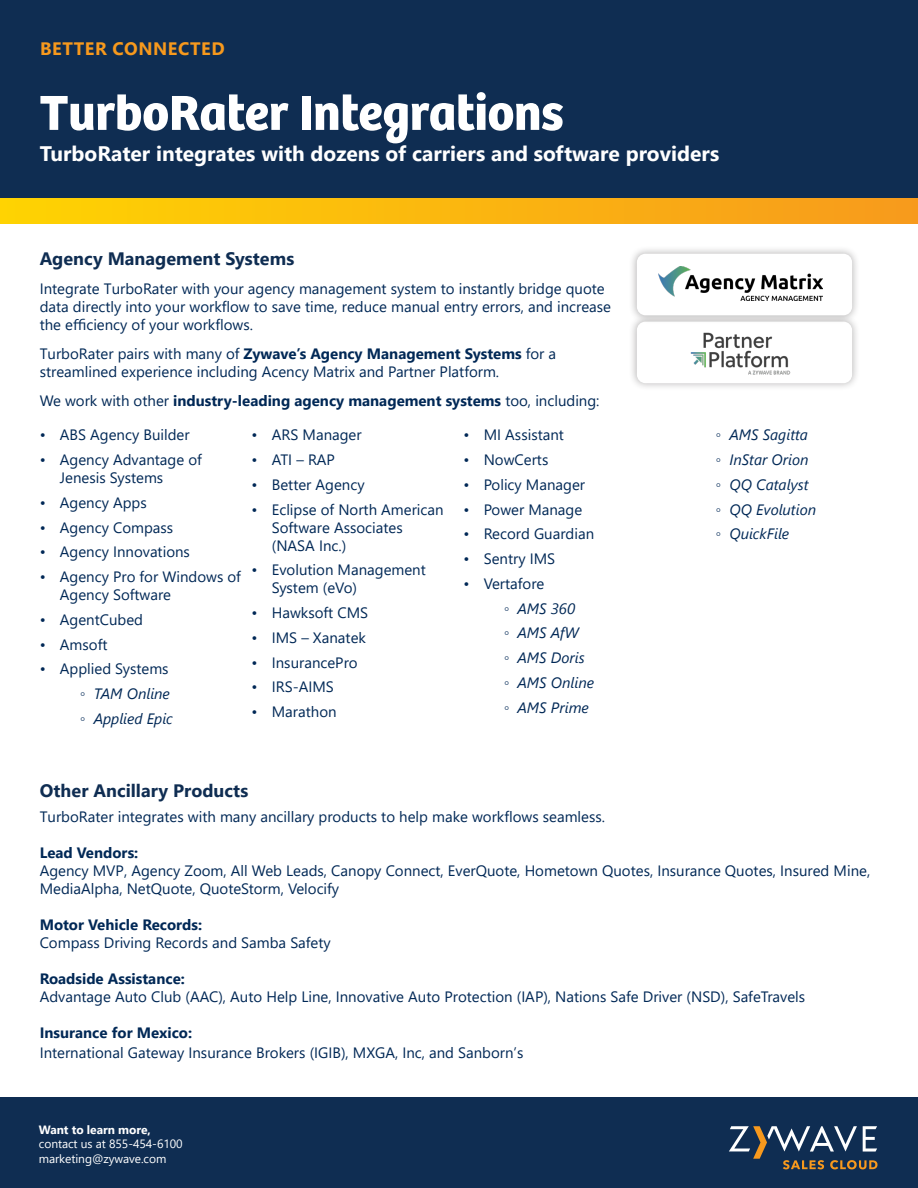
<style>
.page{position:relative;width:918px;height:1188px;background:#fff}
.page>*{position:absolute;margin:0;border:0;box-sizing:border-box;transform-origin:0 0}
.t1{font:700 51px "Bree";letter-spacing:-.01em;color:#fff}
.Paragraph_Style_1{font:700 21px "Segoe UI";color:#fff}
.t2{font:700 18px "Segoe UI";color:#0f2d52}
.t3{font:700 18px "Segoe UI";letter-spacing:.035em;color:#f7991d}
.Paragraph_Style_1-2{font:15px/18px "Segoe UI";color:#002856}
.Paragraph_Style_1-3{font:700 15px "Segoe UI";color:#002856}
.t4{font:italic 15px "Segoe UI";color:#002856}
.Paragraph_Style_1-4{font:12px "Segoe UI";letter-spacing:-.005em;color:#fff}
.Paragraph_Style_1-5{font:700 12px "Segoe UI";letter-spacing:-.005em;color:#fff}
.s1{font-weight:700}
.s2{font-weight:400}
</style>
<div class="page">
<div style="left:629px;top:313px;width:231px;height:79px;background:#231f20;opacity:.35"></div>
<div style="left:637px;top:322px;width:215px;height:61px;background:#fff;border-radius:9px"></div>
<div style="left:629px;top:245px;width:231px;height:79px;background:#231f20;opacity:.35"></div>
<div style="left:637px;top:254px;width:215px;height:61px;background:#fff;border-radius:9px"></div>
<div style="left:0;top:0;width:918px;height:211px;background:#0f2d52"></div>
<div style="left:0;top:1097px;width:918px;height:91px;background:#0f2d52"></div>
<svg style="left:729px;top:1126px;width:148px;height:43px"></svg>
<img style="left:659px;top:266px;width:164px;height:35px">
<img style="left:690px;top:332px;width:101px;height:43px">
<div style="left:0;top:199px;width:918px;height:24px;background:linear-gradient(to right,#ffd302,#f79a1c)"></div>
<p class="t3" style="left:40px;top:31px;width:186px">BETTER CONNECTED</p>
<p class="t1" style="left:40px;top:73px;width:525px">TurboRater Integrations</p>
<p class="Paragraph_Style_1" style="left:40px;top:134px;width:681px">TurboRater integrates with dozens of carriers and software providers</p>
<p class="t2" style="left:40px;top:242px;width:256px">Agency Management Systems</p>
<p class="Paragraph_Style_1-2" style="left:40px;top:278px;width:573px">Integrate TurboRater with your agency management system to instantly bridge quote data directly into your workflow to save time, reduce manual entry errors, and increase the efficiency of your workflows.</p>
<p class="Paragraph_Style_1-2" style="left:40px;top:343px;width:518px">TurboRater pairs with many of <span class="s1">Zywave’s Agency Management Systems</span> for a streamlined experience including Acency Matrix and Partner Platform.</p>
<p class="Paragraph_Style_1-3" style="left:40px;top:386px;width:561px"><span class="s2">We work with other</span> industry-leading agency management systems <span class="s2">too, including:</span></p>
<p class="Paragraph_Style_1-2" style="left:40px;top:425px;width:151px">• ABS Agency Builder</p>
<p class="Paragraph_Style_1-2" style="left:60px;top:449px;width:143px;text-indent:-20px">• Agency Advantage of<br>Jenesis Systems</p>
<p class="Paragraph_Style_1-2" style="left:40px;top:492px;width:109px">• Agency Apps</p>
<p class="Paragraph_Style_1-2" style="left:40px;top:517px;width:135px">• Agency Compass</p>
<p class="Paragraph_Style_1-2" style="left:40px;top:542px;width:152px">• Agency Innovations</p>
<p class="Paragraph_Style_1-2" style="left:60px;top:566px;width:183px;text-indent:-20px">• Agency Pro for Windows of<br>Agency Software</p>
<p class="Paragraph_Style_1-2" style="left:40px;top:609px;width:105px">• AgentCubed</p>
<p class="Paragraph_Style_1-2" style="left:40px;top:634px;width:69px">• Amsoft</p>
<p class="Paragraph_Style_1-2" style="left:40px;top:659px;width:130px">• Applied Systems</p>
<p class="t4" style="left:80px;top:680px;width:91px">◦ TAM Online</p>
<p class="t4" style="left:80px;top:704px;width:94px">◦ Applied Epic</p>
<p class="Paragraph_Style_1-2" style="left:252px;top:425px;width:112px">• ARS Manager</p>
<p class="Paragraph_Style_1-2" style="left:252px;top:449px;width:85px">• ATI – RAP</p>
<p class="Paragraph_Style_1-2" style="left:252px;top:474px;width:115px">• Better Agency</p>
<p class="Paragraph_Style_1-2" style="left:272px;top:499px;width:173px;text-indent:-20px">• Eclipse of North American<br>Software Associates (NASA Inc.)</p>
<p class="Paragraph_Style_1-2" style="left:272px;top:560px;width:156px;text-indent:-20px">• Evolution Management<br>System (eVo)</p>
<p class="Paragraph_Style_1-2" style="left:252px;top:602px;width:118px">• Hawksoft CMS</p>
<p class="Paragraph_Style_1-2" style="left:252px;top:627px;width:116px">• IMS – Xanatek</p>
<p class="Paragraph_Style_1-2" style="left:252px;top:652px;width:108px">• InsurancePro</p>
<p class="Paragraph_Style_1-2" style="left:252px;top:677px;width:84px">• IRS-AIMS</p>
<p class="Paragraph_Style_1-2" style="left:252px;top:701px;width:87px">• Marathon</p>
<p class="Paragraph_Style_1-2" style="left:464px;top:425px;width:102px">• MI Assistant</p>
<p class="Paragraph_Style_1-2" style="left:464px;top:449px;width:86px">• NowCerts</p>
<p class="Paragraph_Style_1-2" style="left:464px;top:474px;width:123px">• Policy Manager</p>
<p class="Paragraph_Style_1-2" style="left:464px;top:499px;width:120px">• Power Manage</p>
<p class="Paragraph_Style_1-2" style="left:464px;top:524px;width:132px">• Record Guardian</p>
<p class="Paragraph_Style_1-2" style="left:464px;top:548px;width:93px">• Sentry IMS</p>
<p class="Paragraph_Style_1-2" style="left:464px;top:573px;width:82px">• Vertafore</p>
<p class="t4" style="left:504px;top:594px;width:73px">◦ AMS 360</p>
<p class="t4" style="left:504px;top:619px;width:76px">◦ AMS AfW</p>
<p class="t4" style="left:504px;top:644px;width:82px">◦ AMS Doris</p>
<p class="t4" style="left:504px;top:668px;width:92px">◦ AMS Online</p>
<p class="t4" style="left:504px;top:693px;width:86px">◦ AMS Prime</p>
<p class="t4" style="left:716px;top:421px;width:94px">◦ AMS Sagitta</p>
<p class="t4" style="left:716px;top:446px;width:94px">◦ InStar Orion</p>
<p class="t4" style="left:716px;top:470px;width:94px">◦ QQ Catalyst</p>
<p class="t4" style="left:716px;top:495px;width:102px">◦ QQ Evolution</p>
<p class="t4" style="left:716px;top:520px;width:75px">◦ QuickFile</p>
<p class="t2" style="left:40px;top:774px;width:210px">Other Ancillary Products</p>
<p class="Paragraph_Style_1-2" style="left:40px;top:806px;width:567px">TurboRater integrates with many ancillary products to help make workflows seamless.</p>
<p class="Paragraph_Style_1-3" style="left:40px;top:839px;width:100px">Lead Vendors:</p>
<p class="Paragraph_Style_1-2" style="left:40px;top:860px;width:832px">Agency MVP, Agency Zoom, All Web Leads, Canopy Connect, EverQuote, Hometown Quotes, Insurance Quotes, Insured Mine,<br>MediaAlpha, NetQuote, QuoteStorm, Velocify</p>
<p class="Paragraph_Style_1-3" style="left:40px;top:911px;width:164px">Motor Vehicle Records:</p>
<p class="Paragraph_Style_1-2" style="left:40px;top:932px;width:293px">Compass Driving Records and Samba Safety</p>
<p class="Paragraph_Style_1-3" style="left:40px;top:965px;width:147px">Roadside Assistance:</p>
<p class="Paragraph_Style_1-2" style="left:40px;top:986px;width:767px">Advantage Auto Club (AAC), Auto Help Line, Innovative Auto Protection (IAP), Nations Safe Driver (NSD), SafeTravels</p>
<p class="Paragraph_Style_1-3" style="left:40px;top:1019px;width:154px">Insurance for Mexico:</p>
<p class="Paragraph_Style_1-2" style="left:40px;top:1042px;width:485px">International Gateway Insurance Brokers (IGIB), MXGA, Inc, and Sanborn’s</p>
<p class="Paragraph_Style_1-5" style="left:39px;top:1118px;width:113px">Want to learn more,</p>
<p class="Paragraph_Style_1-4" style="left:39px;top:1133px;width:145px">contact us at 855-454-6100</p>
<p class="Paragraph_Style_1-4" style="left:39px;top:1147px;width:129px">marketing@zywave.com</p>
</div>
